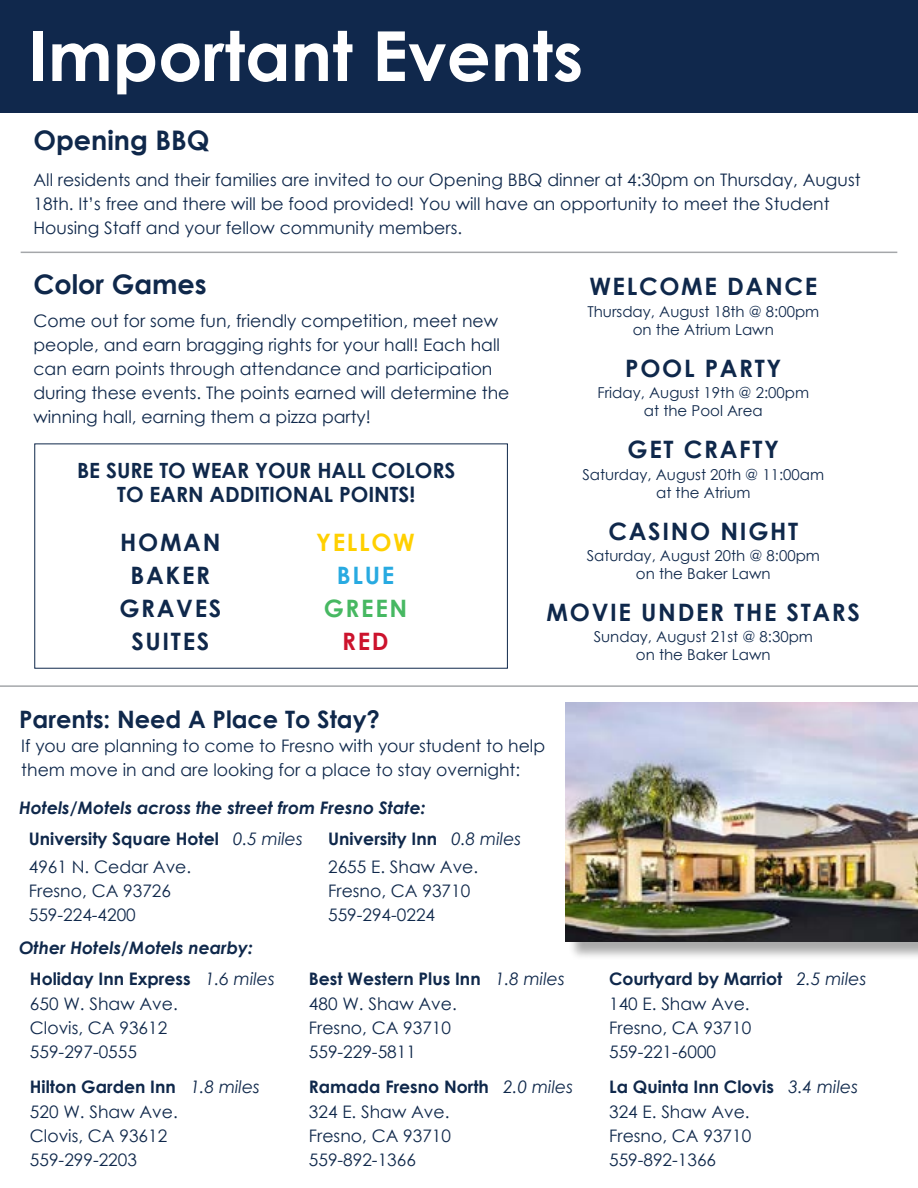
<style>
.page{position:relative;width:918px;height:1188px;background:#fff}
.page>*{position:absolute;margin:0;border:0;box-sizing:border-box;transform-origin:0 0}
.t1{font:700 69px "Century Gothic";color:#fff}
.t2{font:700 27px "Century Gothic";color:#0f284b}
.t3{font:700 24px/33px "Century Gothic";letter-spacing:.07em;color:#0f284b;text-align:center}
.t4{font:700 24px "Century Gothic";color:#0f284b}
.t5{font:700 24px "Century Gothic";letter-spacing:.07em;color:#ffd000}
.t6{font:700 24px "Century Gothic";letter-spacing:.07em;color:#47b862}
.t7{font:700 24px "Century Gothic";color:#28aae1}
.t8{font:700 24px "Century Gothic";color:#cc132d}
.t9{font:700 21px/24px "Century Gothic";color:#0f284b;text-align:center}
.t10{font:17.25px/24px "Century Gothic";color:#0f284b}
.t11{font:700 17.25px "Century Gothic";color:#0f284b}
.t12{font:italic 700 17.25px "Century Gothic";color:#0f284b}
.t13{font:15px/18px "Century Gothic";color:#0f284b;text-align:center}
.s1{font-weight:400;font-style:italic}
</style>
<div class="page">
<div style="left:0;top:0;width:918px;height:112px;background:#10284c"></div>
<div style="left:568px;top:705px;width:350px;height:255px;background:#000;opacity:.33"></div>
<img style="left:566px;top:702px;width:352px;height:239px">
<hr style="left:21px;top:252px;width:876px;height:1px;background:#a5a7aa">
<hr style="left:0;top:685px;width:918px;height:2px;background:#a5a7aa">
<h1 class="t1" style="left:28px;top:4px;width:556px">Important Events</h1>
<h2 class="t2" style="left:33px;top:119px;width:178px">Opening BBQ</h2>
<p class="t10" style="left:33px;top:167px;width:829px">All residents and their families are invited to our Opening BBQ dinner at 4:30pm on Thursday, August<br>18th. It’s free and there will be food provided! You will have an opportunity to meet the Student<br>Housing Staff and your fellow community members.</p>
<h2 class="t2" style="left:33px;top:264px;width:175px">Color Games</h2>
<p class="t10" style="left:33px;top:308px;width:477px">Come out for some fun, friendly competition, meet new people, and earn bragging rights for your hall! Each hall can earn points through attendance and participation during these events. The points earned will determine the winning hall, earning them a pizza party!</p>
<p class="t9" style="left:77px;top:457px;width:380px">BE SURE TO WEAR YOUR HALL COLORS<br>TO EARN ADDITIONAL POINTS!</p>
<h3 class="t3" style="left:119px;top:525px;width:104px">HOMAN<br>BAKER<br>GRAVES<br>SUITES</h3>
<h3 class="t5" style="left:316px;top:524px;width:100px">YELLOW</h3>
<h3 class="t7" style="left:337px;top:557px;width:59px">BLUE</h3>
<h3 class="t6" style="left:324px;top:590px;width:85px">GREEN</h3>
<h3 class="t8" style="left:342px;top:623px;width:48px">RED</h3>
<h3 class="t4" style="left:19px;top:701px;width:362px">Parents: Need A Place To Stay?</h3>
<h3 class="t3" style="left:589px;top:269px;width:229px">WELCOME DANCE</h3>
<p class="t13" style="left:587px;top:302px;width:233px">Thursday, August 18th @ 8:00pm on the Atrium Lawn</p>
<h3 class="t3" style="left:625px;top:351px;width:158px">POOL PARTY</h3>
<p class="t13" style="left:597px;top:383px;width:213px">Friday, August 19th @ 2:00pm at the Pool Area</p>
<h3 class="t3" style="left:628px;top:432px;width:153px">GET CRAFTY</h3>
<p class="t13" style="left:583px;top:465px;width:243px">Saturday, August 20th @ 11:00am at the Atrium</p>
<h3 class="t3" style="left:608px;top:513px;width:191px">CASINO NIGHT</h3>
<p class="t13" style="left:587px;top:546px;width:235px">Saturday, August 20th @ 8:00pm on the Baker Lawn</p>
<h3 class="t3" style="left:547px;top:595px;width:315px">MOVIE UNDER THE STARS</h3>
<p class="t13" style="left:594px;top:628px;width:221px">Sunday, August 21st @ 8:30pm on the Baker Lawn</p>
<p class="t10" style="left:21px;top:734px;width:525px">If you are planning to come to Fresno with your student to help them move in and are looking for a place to stay overnight:</p>
<p class="t12" style="left:19px;top:794px;width:408px">Hotels/Motels across the street from Fresno State:</p>
<p class="t11" style="left:29px;top:826px;width:276px">University Square Hotel <span class="s1">0.5 miles</span></p>
<p class="t11" style="left:328px;top:826px;width:195px">University Inn <span class="s1">0.8 miles</span></p>
<p class="t10" style="left:29px;top:854px;width:164px">4961 N. Cedar Ave.<br>Fresno, CA 93726<br>559-224-4200</p>
<p class="t10" style="left:328px;top:854px;width:152px">2655 E. Shaw Ave.<br>Fresno, CA 93710<br>559-294-0224</p>
<p class="t12" style="left:19px;top:935px;width:235px">Other Hotels/Motels nearby:</p>
<p class="t11" style="left:30px;top:966px;width:246px">Holiday Inn Express <span class="s1">1.6 miles</span></p>
<p class="t11" style="left:309px;top:966px;width:257px">Best Western Plus Inn <span class="s1">1.8 miles</span></p>
<p class="t10" style="left:30px;top:992px;width:149px">650 W. Shaw Ave.<br>Clovis, CA 93612<br>559-297-0555</p>
<p class="t10" style="left:309px;top:992px;width:149px">480 W. Shaw Ave.<br>Fresno, CA 93710<br>559-229-5811</p>
<p class="t11" style="left:609px;top:966px;width:259px">Courtyard by Marriot <span class="s1">2.5 miles</span></p>
<p class="t10" style="left:609px;top:992px;width:144px;text-align:justify">140 E. Shaw Ave.<br>Fresno, CA 93710<br>559-221-6000</p>
<p class="t11" style="left:30px;top:1073px;width:232px">Hilton Garden Inn <span class="s1">1.8 miles</span></p>
<p class="t10" style="left:30px;top:1100px;width:149px">520 W. Shaw Ave.<br>Clovis, CA 93612<br>559-299-2203</p>
<p class="t11" style="left:309px;top:1073px;width:266px">Ramada Fresno North <span class="s1">2.0 miles</span></p>
<p class="t11" style="left:609px;top:1073px;width:251px">La Quinta Inn Clovis <span class="s1">3.4 miles</span></p>
<p class="t10" style="left:309px;top:1100px;width:144px;text-align:justify">324 E. Shaw Ave.<br>Fresno, CA 93710<br>559-892-1366</p>
<p class="t10" style="left:609px;top:1100px;width:144px;text-align:justify">324 E. Shaw Ave.<br>Fresno, CA 93710<br>559-892-1366</p>
</div>
